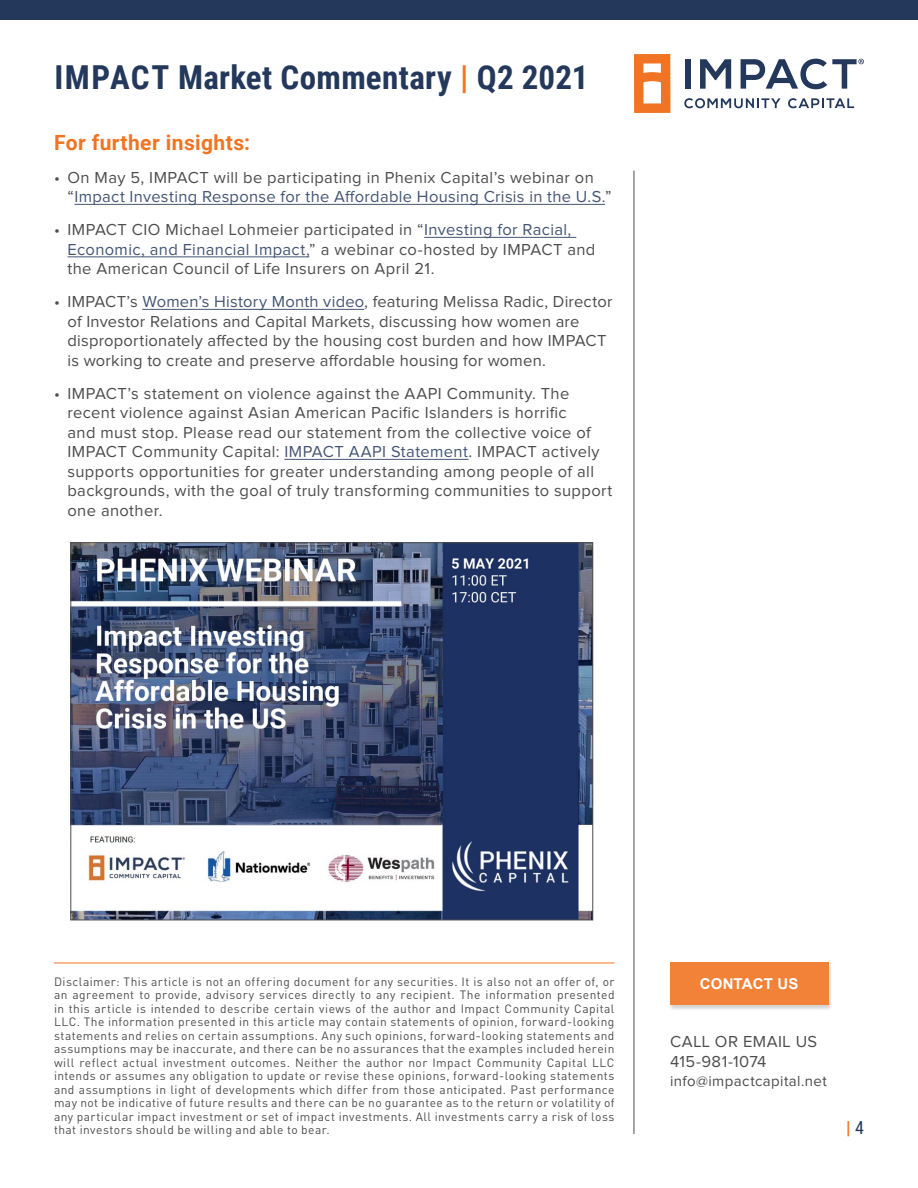
<style>
.page{position:relative;width:918px;height:1188px;background:#fff}
.page>*{position:absolute;margin:0;border:0;box-sizing:border-box;transform-origin:0 0}
.t1{font:700 33px "Roboto Condensed";letter-spacing:.01em;color:#23385b}
.t2{font:700 21px "Roboto";letter-spacing:.02em;color:#f17422}
.t3{font:700 18px "Roboto Condensed";color:#f17422}
.t4{font:16.5px/19.5px "Proxima Nova";letter-spacing:.02em;color:#4d4d4f}
.t5{font:15px "Proxima Nova";letter-spacing:.025em;color:#4d4d4f}
.t6{font:700 15px "Arial";letter-spacing:.01em;color:#fff}
.t7{font:12px/13.5px "DIN";letter-spacing:.035em;color:#4d4d4f;text-align:justify}
.s1{color:#f17422}
.s2{color:#445674}
.s3{font-weight:400;color:#23385b}
</style>
<div class="page">
<svg style="left:634px;top:54px;width:36px;height:59px"></svg>
<div style="left:685px;top:59px;width:6px;height:30px;background:#23385b"></div>
<svg style="left:700px;top:59px;width:31px;height:30px"></svg>
<svg style="left:684px;top:98px;width:97px;height:10px"></svg>
<svg style="left:788px;top:98px;width:66px;height:10px"></svg>
<svg style="left:741px;top:59px;width:123px;height:30px"></svg>
<hr style="left:74px;top:204px;width:531px;height:1px;background:#445674">
<hr style="left:424px;top:237px;width:152px;height:1px;background:#445674">
<hr style="left:68px;top:257px;width:241px;height:1px;background:#445674">
<hr style="left:142px;top:309px;width:222px;height:1px;background:#445674">
<hr style="left:284px;top:459px;width:185px;height:1px;background:#445674">
<hr style="left:634px;top:171px;width:1px;height:963px;background:#4d4d4f">
<div style="left:669px;top:962px;width:164px;height:49px;background:#000;opacity:.2"></div>
<div style="left:670px;top:963px;width:158px;height:42px;background:#f28238"></div>
<div style="left:0;top:0;width:918px;height:19px;background:#23385b"></div>
<img style="left:72px;top:544px;width:519px;height:374px">
<hr style="left:54px;top:963px;width:561px;height:1px;background:#f17422">
<h1 class="t1" style="left:55px;top:54px;width:535px">IMPACT Market Commentary <span class="s1">|</span> Q2 2021</h1>
<h2 class="t2" style="left:54px;top:127px;width:198px">For further insights:</h2>
<h3 class="t4" style="left:67px;top:168px;width:545px;text-indent:-13px">• On May 5, IMPACT will be participating in Phenix Capital’s webinar on “<span class="s2">Impact Investing Response for the Affordable Housing Crisis in the U.S.</span>”</h3>
<h3 class="t4" style="left:67px;top:221px;width:529px;text-indent:-13px">• IMPACT CIO Michael Lohmeier participated in “<span class="s2">Investing for Racial,<br>Economic, and Financial Impact,</span>” a webinar co-hosted by IMPACT and the American Council of Life Insurers on April 21.</h3>
<p class="t4" style="left:67px;top:293px;width:546px;text-indent:-13px">• IMPACT’s <span class="s2">Women’s History Month video</span>, featuring Melissa Radic, Director of Investor Relations and Capital Markets, discussing how women are disproportionately affected by the housing cost burden and how IMPACT is working to create and preserve affordable housing for women.</p>
<p class="t4" style="left:67px;top:384px;width:546px;text-indent:-13px">• IMPACT’s statement on violence against the AAPI Community. The recent violence against Asian American Pacific Islanders is horrific<br>and must stop. Please read our statement from the collective voice of IMPACT Community Capital: <span class="s2">IMPACT AAPI Statement</span>. IMPACT actively supports opportunities for greater understanding among people of all backgrounds, with the goal of truly transforming communities to support one another.</p>
<p class="t7" style="left:54px;top:974px;width:562px">Disclaimer: This article is not an offering document for any securities. It is also not an offer of, or an agreement to provide, advisory services directly to any recipient. The information presented in this article is intended to describe certain views of the author and Impact Community Capital LLC. The information presented in this article may contain statements of opinion, forward-looking statements and relies on certain assumptions. Any such opinions, forward-looking statements and assumptions may be inaccurate, and there can be no assurances that the examples included herein will reflect actual investment outcomes. Neither the author nor Impact Community Capital LLC intends or assumes any obligation to update or revise these opinions, forward-looking statements and assumptions in light of developments which differ from those anticipated. Past performance may not be indicative of future results and there can be no guarantee as to the return or volatility of any particular impact investment or set of impact investments. All investments carry a risk of loss that investors should be willing and able to bear.</p>
<p class="t6" style="left:700px;top:974px;width:100px">CONTACT US</p>
<h3 class="t4" style="left:670px;top:1033px;width:149px">CALL OR EMAIL US<br>415-981-1074</h3>
<p class="t5" style="left:670px;top:1075px;width:158px">info@impactcapital.net</p>
<h3 class="t3" style="left:846px;top:1115px;width:19px">|<span class="s3">4</span></h3>
</div>
